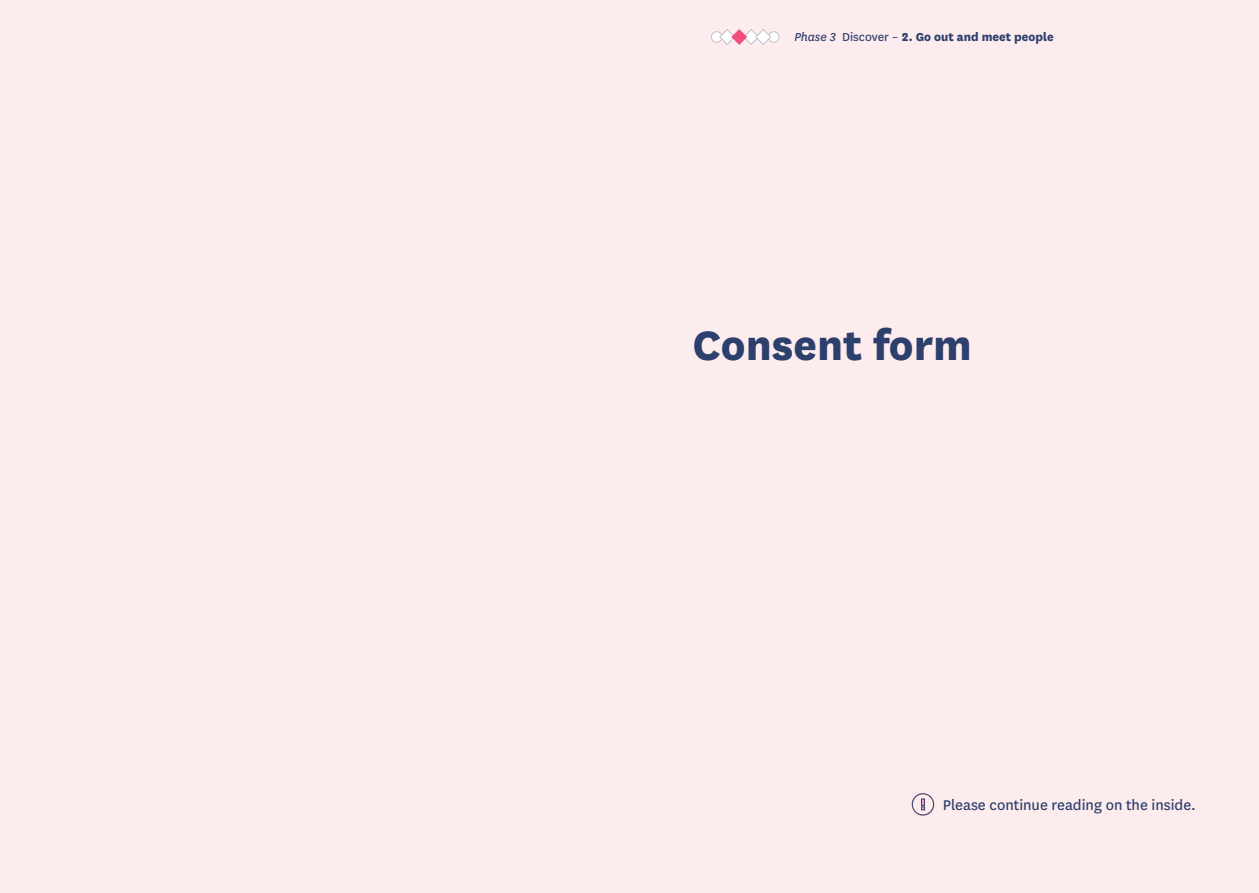
<style>
.page{position:relative;width:1259px;height:893px;background:#fdeced}
.page>*{position:absolute;margin:0;border:0;box-sizing:border-box;transform-origin:0 0}
.t1{font:800 48px "National";color:#2d3f6c}
.t2{font:16.5px "National";color:#2d3f6c}
.t3{font:800 13.5px "National";color:#2d3f6c}
.s1{font-weight:400;font-style:italic}
.s2{font-weight:400}
</style>
<div class="page">
<div style="left:912px;top:794px;width:22px;height:22px;border:1px solid #f6a6b4;border-radius:50%"></div>
<svg style="left:921px;top:799px;width:4px;height:11px"></svg>
<div style="left:912px;top:793px;width:22px;height:22px;border:1px solid #2d3f6c;border-radius:50%"></div>
<svg style="left:711px;top:29px;width:68px;height:16px"></svg>
<p class="t3" style="left:794px;top:27px;width:261px"><span class="s1">Phase 3</span> <span class="s2">Discover –</span> 2. Go out and meet people</p>
<h1 class="t1" style="left:692px;top:311px;width:281px">Consent form</h1>
<p class="t2" style="left:943px;top:794px;width:255px">Please continue reading on the inside.</p>
</div>
